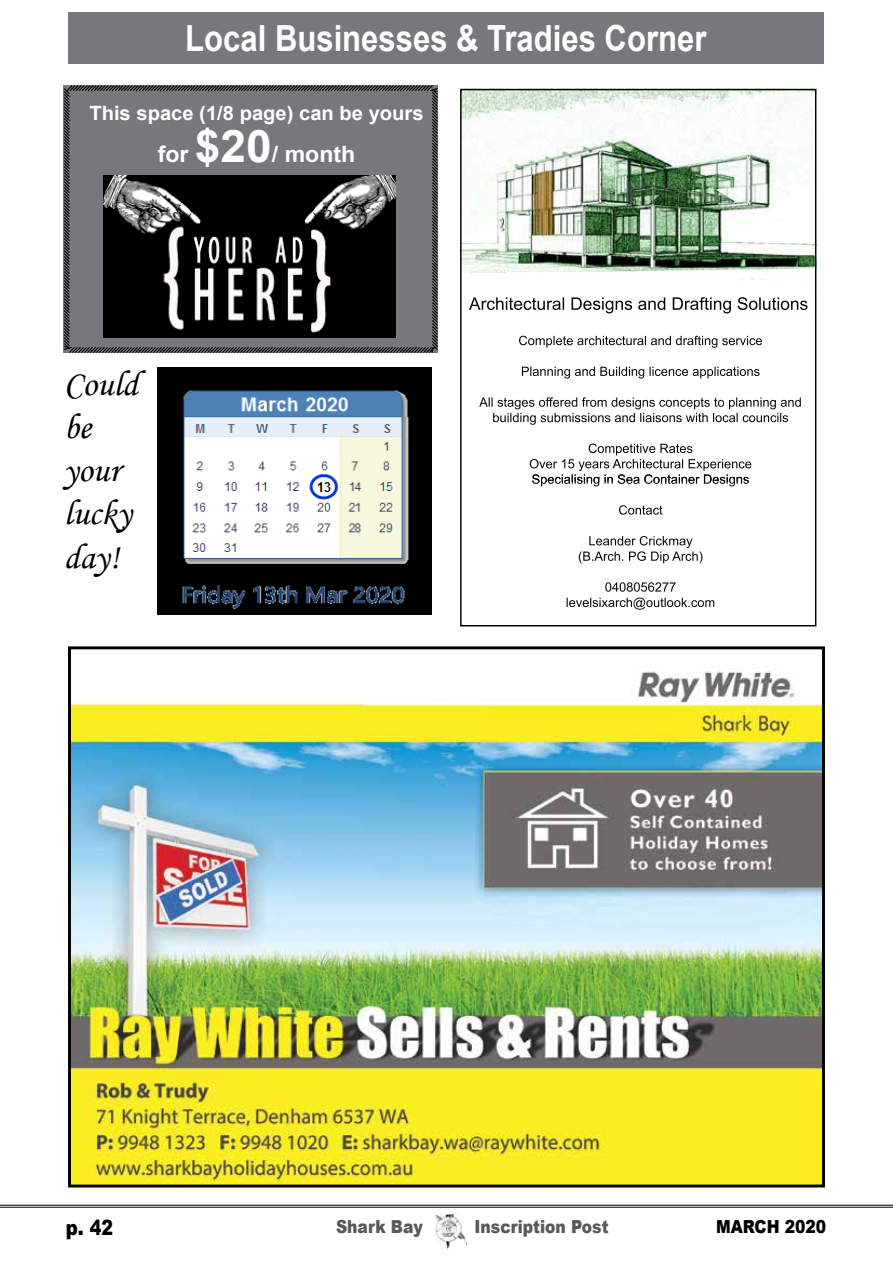
<style>
.page{position:relative;width:893px;height:1263px;background:#fff}
.page>*{position:absolute;margin:0;border:0;box-sizing:border-box;transform-origin:0 0}
.t1{font:700 36px "Arial";color:#fff;scale:.86 1}
.t2{font:36px/43.2px "Monotype Corsiva";color:#000}
.t3{font:700 22.5px "Arial";color:#fff}
.t4{font:900 21px "Arial";color:#000;scale:.86 1}
.t5{font:700 19.65px "Arial";color:#fff}
.t6{font:900 18px "Arial";color:#58595b;scale:.86 1}
.t7{font:900 18px "Arial";color:#000;scale:.86 1}
.s1{font-size:45px}
</style>
<div class="page">
<hr style="left:0;top:1205px;width:893px;height:1px;background:#000">
<hr style="left:0;top:1207px;width:893px;height:1px;background:#000">
<img style="left:435px;top:1213px;width:31px;height:35px">
<img style="left:72px;top:671px;width:749px;height:512px">
<div style="left:68px;top:646px;width:757px;height:541px;border:3px solid #000"></div>
<div style="left:68px;top:13px;width:756px;height:51px;background:#77787b"></div>
<img style="left:462px;top:91px;width:352px;height:189px">
<img style="left:479px;top:335px;width:322px;height:275px">
<img style="left:469px;top:297px;width:339px;height:17px">
<svg style="left:63px;top:85px;width:375px;height:268px;background:#6e6f72"></svg>
<img style="left:103px;top:176px;width:292px;height:162px">
<img style="left:157px;top:368px;width:274px;height:246px">
<p class="t1" style="left:185px;top:13px;width:607px">Local Businesses &amp; Tradies Corner</p>
<p class="t5" style="left:89px;top:99px;width:336px">This space (1/8 page) can be yours</p>
<p class="t3" style="left:158px;top:138px;width:199px">for <span class="s1">$20</span>/ month</p>
<p class="t2" style="left:64px;top:362px;width:76px">Could be your lucky day!</p>
<p class="t4" style="left:66px;top:1212px;width:56px">p. 42</p>
<p class="t6" style="left:336px;top:1213px;width:102px">Shark Bay</p>
<p class="t6" style="left:475px;top:1213px;width:157px">Inscription Post</p>
<p class="t7" style="left:716px;top:1213px;width:130px">MARCH 2020</p>
</div>
